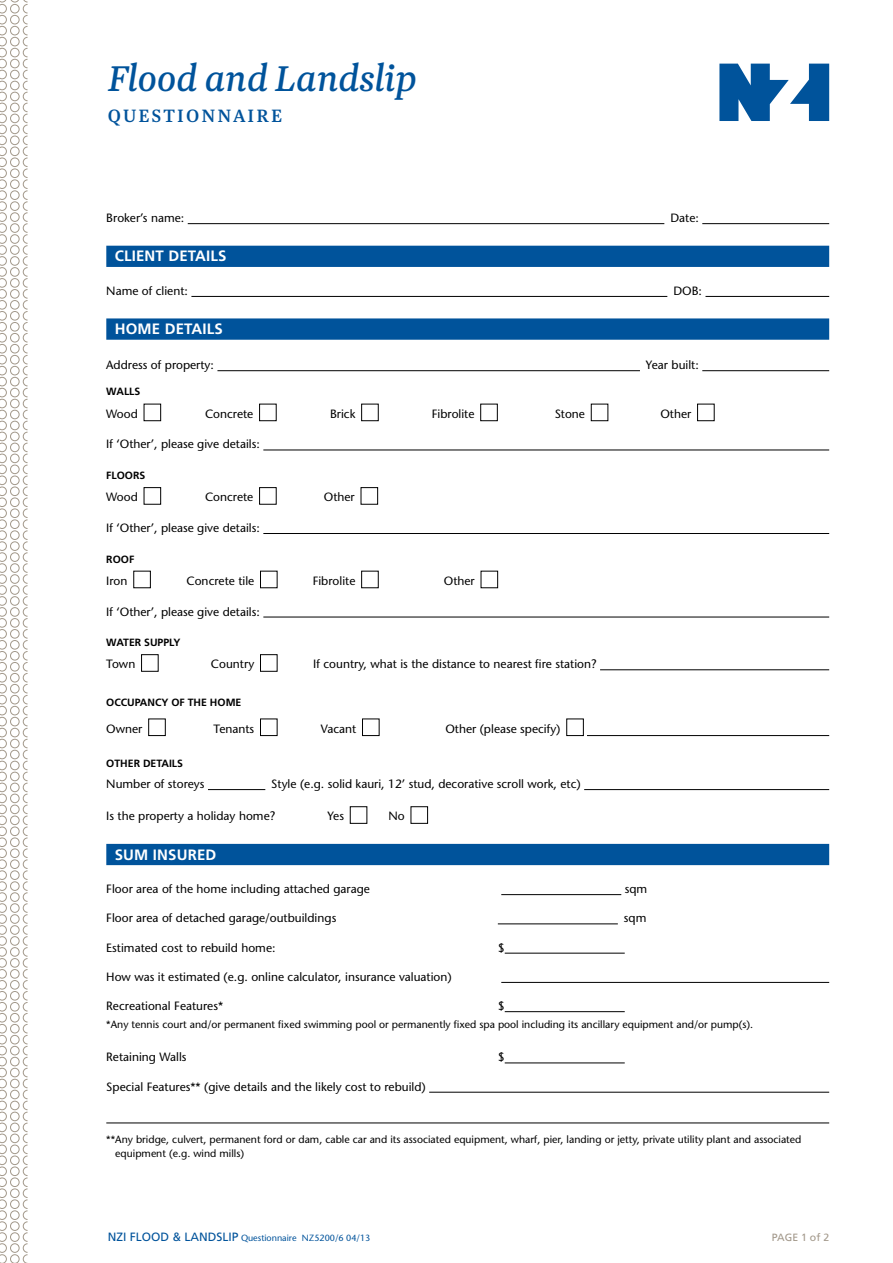
<style>
.page{position:relative;width:893px;height:1263px;background:#fff}
.page>*{position:absolute;margin:0;border:0;box-sizing:border-box;transform-origin:0 0}
.t1{font:italic 42px "Newzald";letter-spacing:-.01em;color:#00539b}
.t2{font:500 21px "Newzald";letter-spacing:.1em;color:#00539b}
.t3{font:700 15px "Frutiger LT Std";letter-spacing:.01em;color:#fff}
.t4{font:12px "Stone Sans";color:#000}
.t5{font:10.5px/13.5px "Stone Sans";color:#000}
.t6{font:700 10.5px "Frutiger LT Std";color:#000}
.t7{font:10.5px "Frutiger LT Std";color:#a2988a}
.t8{font:9px "Stone Sans";color:#00539b}
.s1{font-family:"Frutiger LT Std";font-size:12px}
</style>
<div class="page">
<svg style="left:719px;top:64px;width:110px;height:57px"></svg>
<svg style="left:0;top:0;width:28px;height:1263px"></svg>
<hr style="left:188px;top:223px;width:476px;height:1px;background:#000">
<hr style="left:702px;top:223px;width:127px;height:1px;background:#000">
<div style="left:106px;top:246px;width:723px;height:21px;background:#00539b"></div>
<hr style="left:191px;top:296px;width:476px;height:1px;background:#000">
<hr style="left:705px;top:296px;width:124px;height:1px;background:#000">
<div style="left:106px;top:318px;width:723px;height:22px;background:#00539b"></div>
<hr style="left:217px;top:370px;width:423px;height:1px;background:#000">
<hr style="left:702px;top:370px;width:127px;height:1px;background:#000">
<hr style="left:263px;top:450px;width:566px;height:1px;background:#000">
<hr style="left:263px;top:533px;width:566px;height:1px;background:#000">
<hr style="left:263px;top:617px;width:566px;height:1px;background:#000">
<hr style="left:600px;top:669px;width:229px;height:1px;background:#000">
<hr style="left:587px;top:735px;width:242px;height:1px;background:#000">
<hr style="left:208px;top:789px;width:57px;height:1px;background:#000">
<hr style="left:584px;top:789px;width:245px;height:1px;background:#000">
<div style="left:106px;top:844px;width:723px;height:21px;background:#00539b"></div>
<hr style="left:501px;top:894px;width:120px;height:1px;background:#000">
<hr style="left:498px;top:924px;width:120px;height:1px;background:#000">
<hr style="left:505px;top:953px;width:120px;height:1px;background:#000">
<hr style="left:501px;top:982px;width:328px;height:1px;background:#000">
<hr style="left:505px;top:1011px;width:120px;height:1px;background:#000">
<hr style="left:505px;top:1063px;width:120px;height:1px;background:#000">
<hr style="left:429px;top:1092px;width:400px;height:1px;background:#000">
<hr style="left:106px;top:1123px;width:723px;height:1px;background:#000">
<div style="left:144px;top:404px;width:17px;height:17px;border:1px solid #000"></div>
<div style="left:259px;top:404px;width:17px;height:17px;border:1px solid #000"></div>
<div style="left:361px;top:404px;width:17px;height:17px;border:1px solid #000"></div>
<div style="left:480px;top:404px;width:17px;height:17px;border:1px solid #000"></div>
<div style="left:591px;top:404px;width:17px;height:17px;border:1px solid #000"></div>
<div style="left:697px;top:404px;width:17px;height:17px;border:1px solid #000"></div>
<div style="left:144px;top:487px;width:17px;height:17px;border:1px solid #000"></div>
<div style="left:259px;top:487px;width:17px;height:17px;border:1px solid #000"></div>
<div style="left:361px;top:487px;width:17px;height:17px;border:1px solid #000"></div>
<div style="left:134px;top:571px;width:17px;height:17px;border:1px solid #000"></div>
<div style="left:260px;top:571px;width:17px;height:17px;border:1px solid #000"></div>
<div style="left:361px;top:571px;width:17px;height:17px;border:1px solid #000"></div>
<div style="left:481px;top:571px;width:17px;height:17px;border:1px solid #000"></div>
<div style="left:141px;top:654px;width:17px;height:17px;border:1px solid #000"></div>
<div style="left:260px;top:654px;width:17px;height:17px;border:1px solid #000"></div>
<div style="left:148px;top:719px;width:17px;height:17px;border:1px solid #000"></div>
<div style="left:260px;top:719px;width:17px;height:17px;border:1px solid #000"></div>
<div style="left:362px;top:719px;width:17px;height:17px;border:1px solid #000"></div>
<div style="left:566px;top:719px;width:18px;height:17px;border:1px solid #000"></div>
<div style="left:350px;top:806px;width:17px;height:17px;border:1px solid #000"></div>
<div style="left:411px;top:806px;width:17px;height:17px;border:1px solid #000"></div>
<h1 class="t1" style="left:108px;top:52px;width:311px">Flood and Landslip</h1>
<h2 class="t2" style="left:108px;top:102px;width:176px">questionnaire</h2>
<p class="t4" style="left:106px;top:211px;width:79px">Broker’s name:</p>
<p class="t4" style="left:670px;top:211px;width:30px">Date:</p>
<p class="t3" style="left:115px;top:247px;width:113px">CLIENT DETAILS</p>
<p class="t4" style="left:106px;top:283px;width:83px">Name of client:</p>
<p class="t4" style="left:673px;top:283px;width:30px">DOB:</p>
<p class="t3" style="left:115px;top:320px;width:109px">HOME DETAILS</p>
<p class="t4" style="left:106px;top:358px;width:109px">Address of property:</p>
<p class="t4" style="left:646px;top:358px;width:54px">Year built:</p>
<p class="t6" style="left:106px;top:386px;width:36px">WALLS</p>
<p class="t4" style="left:106px;top:406px;width:33px">Wood</p>
<p class="t4" style="left:205px;top:406px;width:50px">Concrete</p>
<p class="t4" style="left:330px;top:406px;width:27px">Brick</p>
<p class="t4" style="left:432px;top:406px;width:44px">Fibrolite</p>
<p class="t4" style="left:555px;top:406px;width:32px">Stone</p>
<p class="t4" style="left:660px;top:406px;width:32px">Other</p>
<p class="t4" style="left:106px;top:437px;width:155px">If ‘Other’, please give details:</p>
<p class="t6" style="left:106px;top:469px;width:41px">FLOORS</p>
<p class="t4" style="left:106px;top:490px;width:33px">Wood</p>
<p class="t4" style="left:205px;top:490px;width:50px">Concrete</p>
<p class="t4" style="left:324px;top:490px;width:32px">Other</p>
<p class="t4" style="left:106px;top:520px;width:155px">If ‘Other’, please give details:</p>
<p class="t6" style="left:106px;top:553px;width:28px">ROOF</p>
<p class="t4" style="left:106px;top:573px;width:23px">Iron</p>
<p class="t4" style="left:187px;top:573px;width:69px">Concrete tile</p>
<p class="t4" style="left:313px;top:573px;width:44px">Fibrolite</p>
<p class="t4" style="left:444px;top:573px;width:32px">Other</p>
<p class="t4" style="left:106px;top:604px;width:155px">If ‘Other’, please give details:</p>
<p class="t6" style="left:106px;top:636px;width:76px">WATER SUPPLY</p>
<p class="t4" style="left:106px;top:657px;width:31px">Town</p>
<p class="t4" style="left:211px;top:657px;width:45px">Country</p>
<p class="t4" style="left:313px;top:657px;width:285px">If country, what is the distance to nearest fire station?</p>
<p class="t6" style="left:106px;top:696px;width:8px">OCC</p>
<p class="t6" style="left:127px;top:696px;width:116px">UPANCY OF TH E HOME</p>
<p class="t4" style="left:106px;top:721px;width:38px">Owner</p>
<p class="t4" style="left:214px;top:721px;width:42px">Tenants</p>
<p class="t4" style="left:321px;top:721px;width:37px">Vacant</p>
<p class="t4" style="left:445px;top:721px;width:117px">Other (please specify)</p>
<p class="t6" style="left:106px;top:757px;width:78px">OTH ER DETAILS</p>
<p class="t4" style="left:106px;top:776px;width:100px">Number of storeys</p>
<p class="t4" style="left:271px;top:776px;width:311px">Style (e.g. solid kauri, 12’ stud, decorative scroll work, etc)</p>
<p class="t4" style="left:106px;top:809px;width:170px">Is the property a holiday home?</p>
<p class="t4" style="left:327px;top:809px;width:18px">Yes</p>
<p class="t4" style="left:388px;top:809px;width:18px">No</p>
<p class="t3" style="left:115px;top:845px;width:103px">SUM INSURED</p>
<p class="t4" style="left:106px;top:881px;width:265px">Floor area of the home including attached garage</p>
<p class="t4" style="left:625px;top:881px;width:24px">sqm</p>
<p class="t4" style="left:106px;top:911px;width:232px">Floor area of detached garage/outbuildings</p>
<p class="t4" style="left:624px;top:911px;width:24px">sqm</p>
<p class="t4" style="left:106px;top:940px;width:171px">Estimated cost to rebuild home:</p>
<p class="t4" style="left:498px;top:940px;width:8px">$</p>
<p class="t4" style="left:106px;top:969px;width:347px">How was it estimated (e.g. online calculator, insurance valuation)</p>
<p class="t4" style="left:106px;top:998px;width:118px">Recreational Features*</p>
<p class="t4" style="left:498px;top:998px;width:8px">$</p>
<p class="t5" style="left:106px;top:1017px;width:648px">*Any tennis court and/or permanent fixed swimming pool or permanently fixed spa pool including its ancillary equipment and/or pump(s).</p>
<p class="t4" style="left:106px;top:1050px;width:82px">Retaining Walls</p>
<p class="t4" style="left:498px;top:1050px;width:8px">$</p>
<p class="t4" style="left:106px;top:1079px;width:321px">Special Features** (give details and the likely cost to rebuild)</p>
<p class="t5" style="left:115px;top:1133px;width:688px;text-indent:-9px">**Any bridge, culvert, permanent ford or dam, cable car and its associated equipment, wharf, pier, landing or jetty, private utility plant and associated equipment (e.g. wind mills)</p>
<p class="t8" style="left:108px;top:1233px;width:264px"><span class="s1">NZI FLOOD &amp; LAN DSLI P</span> Questionnaire NZ5200/6 04/13</p>
<p class="t7" style="left:772px;top:1231px;width:59px">PAGE 1 OF 2</p>
</div>
